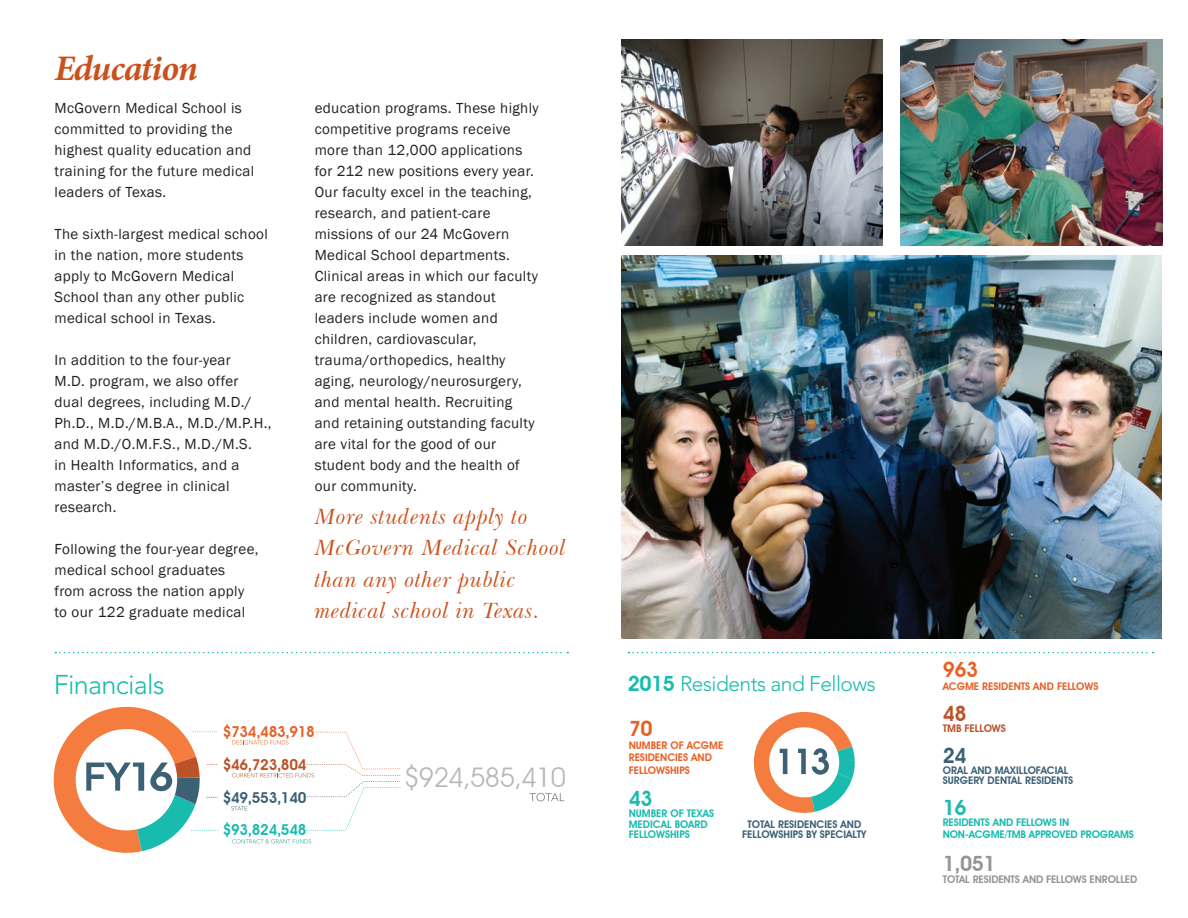
<style>
.page{position:relative;width:1188px;height:918px;background:#fff}
.page>*{position:absolute;margin:0;border:0;box-sizing:border-box;transform-origin:0 0}
.t1{font:italic 700 36px "Minion Pro";letter-spacing:-.03em;color:#cb511c}
.t2{font:27px "Avant Garde IT Cby BT";letter-spacing:-.02em;color:#b7b8b7}
.t3{font:300 27px "Avenir LT Std";letter-spacing:-.025em;color:#18bbae}
.t4{font:italic 22.5px/31.5px "Baskerville BT";letter-spacing:.025em;color:#cb511c}
.t5{font:300 21px "Avenir LT Std";letter-spacing:-.025em;color:#18bbae}
.t6{font:600 21px "Avant Garde IT Cby BT";color:#e96024}
.t7{font:600 21px "Avant Garde IT Cby BT";color:#939598}
.t8{font:600 21px "Avant Garde IT Cby BT";color:#18bbae}
.t9{font:600 21px "Avant Garde IT Cby BT";color:#bd5127}
.t10{font:600 21px "Avant Garde IT Cby BT";color:#3c6175}
.t11{font:15px/21px "Franklin Gothic";letter-spacing:.025em;color:#231f20}
.t12{font:600 15px "Avant Garde IT Cby BT";letter-spacing:-.025em;color:#e96024}
.t13{font:600 15px "Avant Garde IT Cby BT";letter-spacing:-.025em;color:#bd5127}
.t14{font:600 15px "Avant Garde IT Cby BT";letter-spacing:-.025em;color:#3c6175}
.t15{font:600 15px "Avant Garde IT Cby BT";letter-spacing:-.025em;color:#18bbae}
.t16{font:600 10.5px/12.6px "Avant Garde IT Cby BT";letter-spacing:-.01em;color:#18bbae}
.t17{font:600 10.5px/10.5px "Avant Garde IT Cby BT";color:#3c6175;text-align:center}
.t18{font:600 10.5px/12.6px "Avant Garde IT Cby BT";color:#e96024}
.t19{font:600 10.5px "Avant Garde IT Cby BT";letter-spacing:-.01em;color:#939598}
.t20{font:600 10.5px "Avant Garde IT Cby BT";color:#bd5127}
.s1{font-family:"Avant Garde IT Cby BT";font-weight:600}
</style>
<div class="page">
<img style="left:901px;top:39px;width:261px;height:206px">
<img style="left:621px;top:39px;width:261px;height:206px">
<img style="left:621px;top:256px;width:541px;height:382px">
<svg style="left:530px;top:793px;width:34px;height:8px"></svg>
<svg style="left:232px;top:839px;width:79px;height:4px"></svg>
<svg style="left:231px;top:732px;width:169px;height:99px"></svg>
<svg style="left:53px;top:706px;width:165px;height:147px"></svg>
<svg style="left:55px;top:652px;width:513px;height:1px"></svg>
<svg style="left:628px;top:652px;width:526px;height:1px"></svg>
<svg style="left:753px;top:712px;width:102px;height:101px"></svg>
<p class="t1" style="left:55px;top:43px;width:145px">Education</p>
<p class="t11" style="left:55px;top:98px;width:201px">McGovern Medical School is committed to providing the highest quality education and training for the future medical leaders of Texas.</p>
<p class="t11" style="left:55px;top:224px;width:215px">The sixth-largest medical school in the nation, more students apply to McGovern Medical<br>School than any other public medical school in Texas.</p>
<p class="t11" style="left:55px;top:350px;width:219px">In addition to the four-year<br>M.D. program, we also offer<br>dual degrees, including M.D./<br>Ph.D., M.D./M.B.A., M.D./M.P.H., and M.D./O.M.F.S., M.D./M.S.<br>in Health Informatics, and a master’s degree in clinical research.</p>
<p class="t11" style="left:55px;top:539px;width:206px">Following the four-year degree, medical school graduates from across the nation apply to our 122 graduate medical</p>
<p class="t11" style="left:315px;top:98px;width:226px">education programs. These highly competitive programs receive more than 12,000 applications for 212 new positions every year.</p>
<p class="t11" style="left:315px;top:182px;width:225px">Our faculty excel in the teaching, research, and patient-care missions of our 24 McGovern<br>Medical School departments.<br>Clinical areas in which our faculty are recognized as standout leaders include women and children, cardiovascular,</p>
<p class="t11" style="left:315px;top:350px;width:222px">trauma/orthopedics, healthy aging, neurology/neurosurgery, and mental health. Recruiting and retaining outstanding faculty are vital for the good of our student body and the health of our community.</p>
<p class="t4" style="left:315px;top:500px;width:253px">More students apply to<br>McGovern Medical School than any other public medical school in Texas.</p>
<p class="t3" style="left:54px;top:669px;width:112px">Financials</p>
<p class="t5" style="left:628px;top:672px;width:249px"><span class="s1">2015</span> Residents and Fellows</p>
<p class="t12" style="left:223px;top:723px;width:93px">$734,483,918</p>
<p class="t13" style="left:223px;top:756px;width:85px">$46,723,804</p>
<p class="t14" style="left:223px;top:788px;width:85px">$49,553,140</p>
<p class="t15" style="left:223px;top:821px;width:85px">$93,824,548</p>
<p class="t2" style="left:404px;top:761px;width:164px">$924,585,410</p>
<p class="t6" style="left:629px;top:716px;width:25px">70</p>
<p class="t18" style="left:629px;top:738px;width:96px">NUMBER OF ACGME<br>RESIDENCIES AND</p>
<p class="t18" style="left:629px;top:764px;width:63px">FELLOWSHIPS</p>
<p class="t16" style="left:629px;top:807px;width:87px">NUMBER OF TEXAS</p>
<p class="t16" style="left:629px;top:818px;width:80px">MEDICAL BOARD</p>
<p class="t16" style="left:629px;top:828px;width:63px">FELLOWSHIPS</p>
<p class="t17" style="left:742px;top:819px;width:126px">TOTAL RESIDENCIES AND<br>FELLOWSHIPS BY SPECIALTY</p>
<p class="t8" style="left:629px;top:786px;width:25px">43</p>
<p class="t6" style="left:943px;top:657px;width:37px">963</p>
<p class="t18" style="left:943px;top:680px;width:157px">ACGME RESIDENTS AND FELLOWS</p>
<p class="t20" style="left:943px;top:722px;width:65px">TMB FELLOWS</p>
<p class="t17" style="left:943px;top:765px;width:132px;text-align:left">ORAL AND MAXILLOFACIAL<br>SURGERY DENTAL RESIDENTS</p>
<p class="t16" style="left:943px;top:816px;width:193px">RESIDENTS AND FELLOWS IN<br>NON-ACGME/TMB APPROVED PROGRAMS</p>
<p class="t9" style="left:943px;top:700px;width:25px">48</p>
<p class="t10" style="left:943px;top:742px;width:25px">24</p>
<p class="t8" style="left:943px;top:795px;width:25px">16</p>
<p class="t7" style="left:943px;top:851px;width:54px">1,051</p>
<p class="t19" style="left:943px;top:873px;width:196px">TOTAL RESIDENTS AND FELLOWS ENROLLED</p>
</div>
